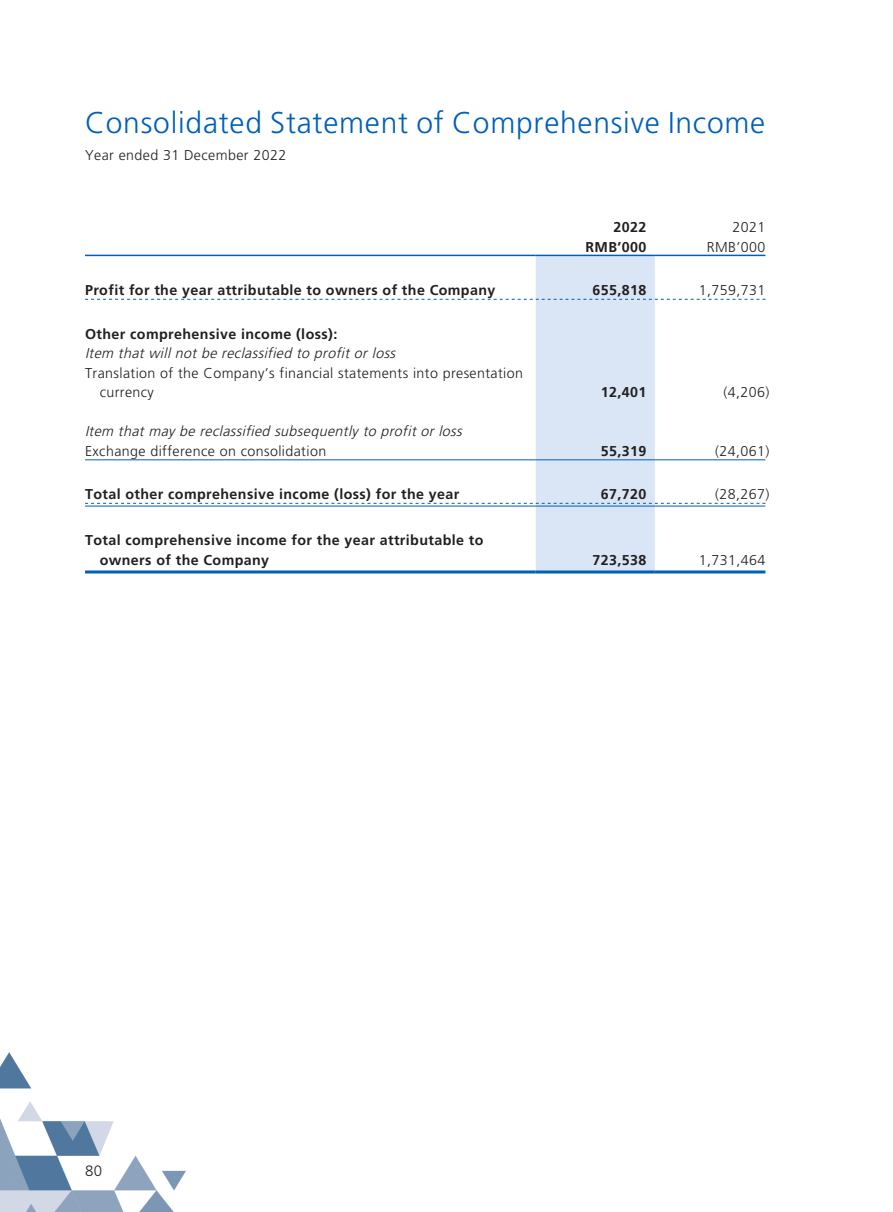
<style>
.page{position:relative;width:893px;height:1212px;background:#fff}
.page>*{position:absolute;margin:0;border:0;box-sizing:border-box;transform-origin:0 0}
.t1{font:300 30px "Frutiger LT Std";letter-spacing:.025em;color:#005fb9}
.t2{font:300 15px "Frutiger LT Std";color:#231f20}
.t3{font:700 14.25px/19.5px "Frutiger LT Std";letter-spacing:.03em;color:#231f20}
.t4{font:300 14.25px/19.5px "Frutiger LT Std";letter-spacing:.03em;color:#231f20}
.t5{font:italic 300 14.25px "Frutiger LT Std";color:#231f20}
</style>
<div class="page">
<img style="left:0;top:254px;width:766px;height:958px">
<hr style="left:85px;top:255px;width:451px;height:1px;background:#005fb9">
<hr style="left:536px;top:255px;width:119px;height:1px;background:#005fb9">
<hr style="left:655px;top:255px;width:110px;height:1px;background:#005fb9">
<svg style="left:85px;top:256px;width:680px;height:314px"></svg>
<hr style="left:655px;top:506px;width:110px;height:1px;background:#005fb9">
<hr style="left:85px;top:570px;width:451px;height:3px;background:#005fb9">
<hr style="left:536px;top:570px;width:119px;height:3px;background:#005fb9">
<hr style="left:655px;top:570px;width:110px;height:3px;background:#005fb9">
<h1 class="t1" style="left:85px;top:105px;width:682px">Consolidated Statement of Comprehensive Income</h1>
<p class="t4" style="left:85px;top:145px;width:203px">Year ended 31 December 2022</p>
<p class="t3" style="left:613px;top:217px;width:34px">2022</p>
<p class="t4" style="left:732px;top:218px;width:34px">2021</p>
<p class="t3" style="left:585px;top:237px;width:62px">RMB’000</p>
<p class="t4" style="left:707px;top:237px;width:60px">RMB’000</p>
<p class="t3" style="left:85px;top:280px;width:412px">Profit for the year attributable to owners of the Company</p>
<p class="t3" style="left:592px;top:280px;width:55px">655,818</p>
<p class="t4" style="left:699px;top:281px;width:68px">1,759,731</p>
<p class="t3" style="left:85px;top:324px;width:254px">Other comprehensive income (loss):</p>
<p class="t5" style="left:85px;top:345px;width:315px">Item that will not be reclassified to profit or loss</p>
<p class="t4" style="left:100px;top:363px;width:425px;text-indent:-15px">Translation of the Company’s financial statements into presentation currency</p>
<p class="t3" style="left:601px;top:382px;width:47px">12,401</p>
<p class="t4" style="left:723px;top:383px;width:47px">(4,206)</p>
<p class="t5" style="left:85px;top:423px;width:382px">Item that may be reclassified subsequently to profit or loss</p>
<p class="t4" style="left:85px;top:441px;width:243px">Exchange difference on consolidation</p>
<p class="t3" style="left:601px;top:441px;width:47px">55,319</p>
<p class="t4" style="left:715px;top:441px;width:56px">(24,061)</p>
<p class="t3" style="left:85px;top:485px;width:376px">Total other comprehensive income (loss) for the year</p>
<p class="t3" style="left:601px;top:485px;width:47px">67,720</p>
<p class="t4" style="left:715px;top:485px;width:56px">(28,267)</p>
<p class="t3" style="left:100px;top:531px;width:385px;text-indent:-15px">Total comprehensive income for the year attributable to owners of the Company</p>
<p class="t3" style="left:592px;top:550px;width:55px">723,538</p>
<p class="t4" style="left:699px;top:550px;width:68px">1,731,464</p>
<p class="t2" style="left:85px;top:1163px;width:19px">80</p>
</div>
